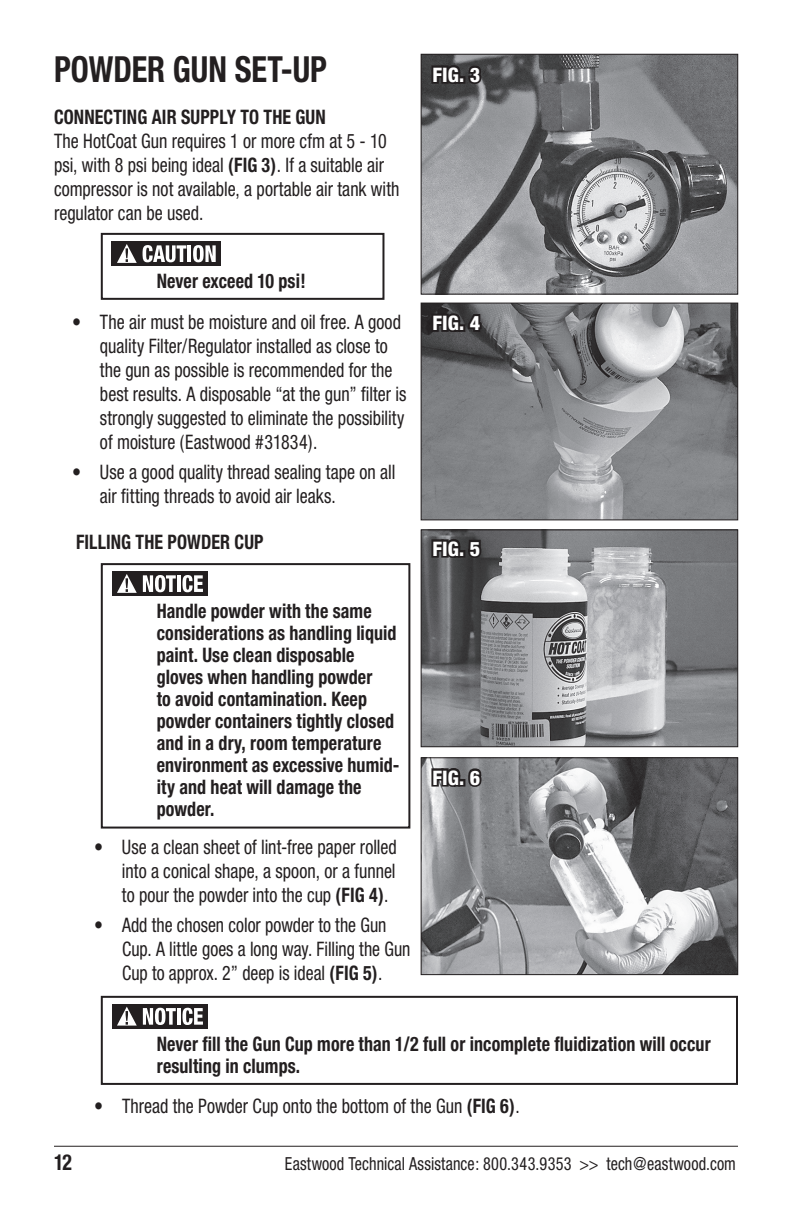
<style>
.page{position:relative;width:792px;height:1224px;background:#fff}
.page>*{position:absolute;margin:0;border:0;box-sizing:border-box;transform-origin:0 0}
.t1{font:700 condensed 36px "Helvetica Neue";color:#231f20;scale:.9 1}
.t2{font:700 condensed 22px "Helvetica Neue";color:#231f20;scale:.9 1}
.t3{font:condensed 20px/24px "Helvetica Neue";color:#231f20;scale:.9 1}
.t4{font:700 condensed 20px/22px "Helvetica Neue";letter-spacing:.005em;color:#231f20;scale:.9 1}
.t5{font:condensed 20px/24px "Helvetica Neue";color:#231f20;scale:.89 1}
.t6{font:800 condensed 20px "Helvetica Neue";letter-spacing:.01em;color:#fff}
.t7{font:condensed 18px "Helvetica Neue";letter-spacing:.01em;color:#231f20;scale:.9 1}
.s1{font-weight:700}
</style>
<div class="page">
<hr style="left:54px;top:1146px;width:684px;height:1px;background:#231f20">
<img style="left:423px;top:305px;width:313px;height:213px">
<div style="left:421px;top:303px;width:317px;height:217px;border:1px solid #231f20"></div>
<svg style="left:429px;top:303px;width:55px;height:31px;background:#353335"></svg>
<img style="left:423px;top:532px;width:313px;height:213px">
<div style="left:421px;top:530px;width:317px;height:217px;border:1px solid #231f20"></div>
<svg style="left:429px;top:534px;width:54px;height:30px;background:#3c3a3c"></svg>
<div style="left:101px;top:563px;width:309px;height:266px;border:2px solid #231f20"></div>
<div style="left:112px;top:571px;width:96px;height:25px;background:#231f20"></div>
<svg style="left:117px;top:574px;width:20px;height:19px"></svg>
<svg style="left:143px;top:575px;width:33px;height:17px"></svg>
<hr style="left:177px;top:575px;width:4px;height:17px;background:#fff">
<svg style="left:182px;top:575px;width:21px;height:17px"></svg>
<div style="left:101px;top:996px;width:637px;height:89px;border:2px solid #231f20"></div>
<div style="left:112px;top:1004px;width:96px;height:25px;background:#231f20"></div>
<svg style="left:117px;top:1007px;width:20px;height:19px"></svg>
<svg style="left:143px;top:1008px;width:33px;height:17px"></svg>
<hr style="left:177px;top:1008px;width:4px;height:17px;background:#fff">
<svg style="left:182px;top:1008px;width:21px;height:17px"></svg>
<img style="left:423px;top:760px;width:313px;height:213px">
<div style="left:421px;top:758px;width:317px;height:217px;border:1px solid #231f20"></div>
<svg style="left:429px;top:763px;width:55px;height:30px;background:#646365"></svg>
<img style="left:423px;top:56px;width:313px;height:236px">
<div style="left:421px;top:54px;width:317px;height:240px;border:1px solid #231f20"></div>
<svg style="left:429px;top:60px;width:54px;height:26px"></svg>
<div style="left:101px;top:233px;width:283px;height:67px;border:2px solid #231f20"></div>
<div style="left:111px;top:241px;width:110px;height:25px;background:#231f20"></div>
<svg style="left:117px;top:244px;width:20px;height:19px"></svg>
<svg style="left:143px;top:245px;width:43px;height:17px"></svg>
<hr style="left:188px;top:245px;width:3px;height:17px;background:#fff">
<svg style="left:193px;top:245px;width:23px;height:17px"></svg>
<h1 class="t1" style="left:54px;top:47px;width:305px">POWDER GUN SET-UP</h1>
<p class="t4" style="left:54px;top:106px;width:304px">CONNECTING AIR SUPPLY TO THE GUN</p>
<p class="t3" style="left:54px;top:129px;width:385px">The HotCoat Gun requires 1 or more cfm at 5 - 10 psi, with 8 psi being ideal <span class="s1">(FIG 3)</span>. If a suitable air compressor is not available, a portable air tank with regulator can be used.</p>
<p class="t4" style="left:157px;top:270px;width:167px">Never exceed 10 psi!</p>
<p class="t3" style="left:100px;top:310px;width:342px;text-indent:-28px">• The air must be moisture and oil free. A good quality Filter/Regulator installed as close to the gun as possible is recommended for the best results. A disposable “at the gun” filter is strongly suggested to eliminate the possibility of moisture (Eastwood #31834).</p>
<p class="t3" style="left:100px;top:460px;width:330px;text-indent:-28px">• Use a good quality thread sealing tape on all air fitting threads to avoid air leaks.</p>
<p class="t4" style="left:76px;top:530px;width:210px">FILLING THE POWDER CUP</p>
<p class="t4" style="left:157px;top:600px;width:271px">Handle powder with the same considerations as handling liquid paint. Use clean disposable gloves when handling powder<br>to avoid contamination. Keep powder containers tightly closed and in a dry, room temperature environment as excessive humid&shy;ity and heat will damage the powder.</p>
<p class="t3" style="left:122px;top:835px;width:307px;text-align:justify;text-indent:-28px">• Use a clean sheet of lint-free paper rolled into a conical shape, a spoon, or a funnel to pour the powder into the cup <span class="s1">(FIG 4)</span>.</p>
<p class="t5" style="left:122px;top:913px;width:326px;text-indent:-28px">• Add the chosen color powder to the Gun<br>Cup. A little goes a long way. Filling the Gun<br>Cup to approx. 2” deep is ideal <span class="s1">(FIG 5)</span>.</p>
<p class="t6" style="left:432px;top:62px;width:49px">FIG. 3</p>
<p class="t6" style="left:432px;top:310px;width:49px">FIG. 4</p>
<p class="t6" style="left:432px;top:536px;width:49px">FIG. 5</p>
<p class="t6" style="left:432px;top:765px;width:49px">FIG. 6</p>
<p class="t4" style="left:157px;top:1033px;width:617px">Never fill the Gun Cup more than 1/2 full or incomplete fluidization will occur resulting in clumps.</p>
<p class="t3" style="left:94px;top:1094px;width:475px">• Thread the Powder Cup onto the bottom of the Gun <span class="s1">(FIG 6)</span>.</p>
<p class="t2" style="left:54px;top:1149px;width:22px">12</p>
<p class="t7" style="left:285px;top:1153px;width:503px">Eastwood Technical Assistance: 800.343.9353 &gt;&gt; tech@eastwood.com</p>
</div>
